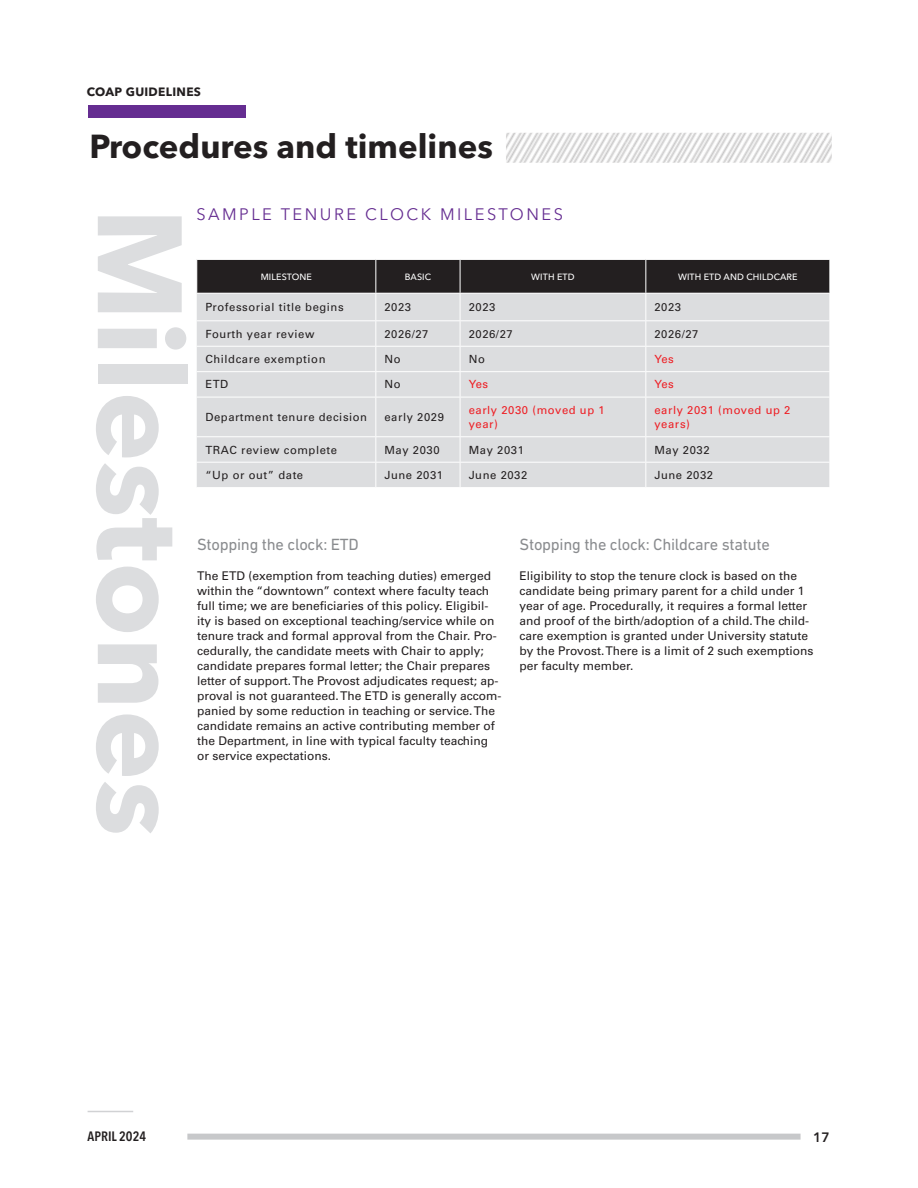
<style>
.page{position:relative;width:918px;height:1188px;background:#fff}
.page>*{position:absolute;margin:0;border:0;box-sizing:border-box;transform-origin:0 0}
.sidebar_watermark{font:700 118.5px "Avenir Next LT Pro";color:#dcdddf}
.bodyFirstLine{font:700 33px "Avenir Next LT Pro";color:#231f20}
.introParagraph{font:16.5px "DIN Next LT Pro";letter-spacing:-.015em;color:#8a8c8f}
.lifecycle_vertAxis{font:16.5px "Avenir Next LT Pro";letter-spacing:.15em;color:#652d91}
.t1{font:600 condensed 13.5px "Avenir Next LT Pro";color:#231f20}
.t2{font:600 13.5px "Avenir Next LT Pro";color:#231f20}
.bodyBlockParagraph{font:12px/15px "Univers LT Std";color:#231f20}
.t3{font:700 12px "Avenir Next LT Pro";letter-spacing:.025em;color:#231f20}
.body_firstLine{font:11.25px "Univers LT Std";letter-spacing:.05em;color:#231f20}
.body_firstLine-2{font:11.25px/14.2px "Univers LT Std";letter-spacing:.05em;color:#ee1d23}
.body_firstLine-3{font:500 9px "Avenir Next LT Pro";letter-spacing:.01em;color:#fff}
</style>
<div class="page">
<div style="left:187px;top:1134px;width:614px;height:6px;background:#c7c8ca"></div>
<hr style="left:88px;top:1111px;width:45px;height:1px;background:#d1d2d4">
<div style="left:197px;top:398px;width:633px;height:89px;background:#dcdddf"></div>
<hr style="left:645px;top:397px;width:1px;height:39px;background:#fff">
<hr style="left:197px;top:436px;width:179px;height:1px;background:#fff">
<hr style="left:646px;top:436px;width:184px;height:1px;background:#fff">
<hr style="left:197px;top:462px;width:179px;height:1px;background:#fff">
<hr style="left:646px;top:462px;width:184px;height:1px;background:#fff">
<hr style="left:460px;top:397px;width:1px;height:39px;background:#fff">
<svg style="left:197px;top:259px;width:633px;height:138px;background:#b1b0b2"></svg>
<hr style="left:375px;top:397px;width:1px;height:39px;background:#fff">
<hr style="left:196px;top:293px;width:180px;height:1px;background:#fff">
<hr style="left:376px;top:293px;width:84px;height:1px;background:#fff">
<hr style="left:460px;top:293px;width:186px;height:1px;background:#fff">
<hr style="left:646px;top:293px;width:184px;height:1px;background:#fff">
<hr style="left:460px;top:436px;width:186px;height:1px;background:#fff">
<hr style="left:460px;top:462px;width:186px;height:1px;background:#fff">
<svg style="left:645px;top:437px;width:1px;height:50px"></svg>
<svg style="left:375px;top:437px;width:1px;height:50px"></svg>
<hr style="left:376px;top:436px;width:84px;height:1px;background:#fff">
<svg style="left:460px;top:437px;width:1px;height:50px"></svg>
<hr style="left:376px;top:462px;width:84px;height:1px;background:#fff">
<img style="left:506px;top:133px;width:326px;height:27px">
<img style="left:506px;top:160px;width:325px;height:3px">
<div style="left:88px;top:105px;width:157px;height:13px;background:#652d91"></div>
<p class="t3" style="left:87px;top:85px;width:116px">COAP GUIDELINES</p>
<p class="bodyFirstLine" style="left:89px;top:126px;width:405px">Procedures and timelines</p>
<p class="sidebar_watermark" style="left:212px;top:208px;width:630px;rotate:90deg">Milestones</p>
<p class="lifecycle_vertAxis" style="left:196px;top:205px;width:368px">SAMPLE TENURE CLOCK MILESTONES</p>
<p class="body_firstLine-3" style="left:261px;top:271px;width:53px">MILESTONE</p>
<p class="body_firstLine-3" style="left:405px;top:271px;width:28px">BASIC</p>
<p class="body_firstLine-3" style="left:531px;top:271px;width:45px">WITH ETD</p>
<p class="body_firstLine-3" style="left:678px;top:271px;width:121px">WITH ETD AND CHILDCARE</p>
<p class="body_firstLine" style="left:205px;top:300px;width:140px">Professorial title begins</p>
<p class="body_firstLine" style="left:384px;top:300px;width:28px">2023</p>
<p class="body_firstLine" style="left:469px;top:300px;width:28px">2023</p>
<p class="body_firstLine" style="left:654px;top:300px;width:28px">2023</p>
<p class="body_firstLine" style="left:205px;top:327px;width:111px">Fourth year review</p>
<p class="body_firstLine" style="left:384px;top:327px;width:46px">2026/27</p>
<p class="body_firstLine" style="left:469px;top:327px;width:46px">2026/27</p>
<p class="body_firstLine" style="left:654px;top:327px;width:46px">2026/27</p>
<p class="body_firstLine" style="left:205px;top:352px;width:122px">Childcare exemption</p>
<p class="body_firstLine" style="left:384px;top:352px;width:18px">No</p>
<p class="body_firstLine" style="left:469px;top:352px;width:18px">No</p>
<p class="body_firstLine-2" style="left:654px;top:352px;width:21px">Yes</p>
<p class="body_firstLine" style="left:205px;top:378px;width:24px">ETD</p>
<p class="body_firstLine" style="left:384px;top:378px;width:18px">No</p>
<p class="body_firstLine-2" style="left:469px;top:377px;width:21px">Yes</p>
<p class="body_firstLine-2" style="left:654px;top:377px;width:21px">Yes</p>
<p class="body_firstLine" style="left:205px;top:410px;width:163px">Department tenure decision</p>
<p class="body_firstLine" style="left:384px;top:410px;width:61px">early 2029</p>
<p class="body_firstLine-2" style="left:469px;top:403px;width:138px">early 2030 (moved up 1 year)</p>
<p class="body_firstLine-2" style="left:654px;top:403px;width:138px">early 2031 (moved up 2 years)</p>
<p class="body_firstLine" style="left:205px;top:443px;width:133px">TRAC review complete</p>
<p class="body_firstLine" style="left:384px;top:443px;width:57px">May 2030</p>
<p class="body_firstLine" style="left:469px;top:443px;width:57px">May 2031</p>
<p class="body_firstLine" style="left:654px;top:443px;width:57px">May 2032</p>
<p class="body_firstLine" style="left:205px;top:468px;width:99px">“Up or out” date</p>
<p class="body_firstLine" style="left:384px;top:468px;width:60px">June 2031</p>
<p class="body_firstLine" style="left:469px;top:468px;width:60px">June 2032</p>
<p class="body_firstLine" style="left:654px;top:468px;width:60px">June 2032</p>
<p class="introParagraph" style="left:197px;top:534px;width:163px">Stopping the clock: ETD</p>
<p class="bodyBlockParagraph" style="left:197px;top:568px;width:306px">The ETD (exemption from teaching duties) emerged within the “downtown” context where faculty teach full time; we are beneficiaries of this policy. Eligibil&shy;ity is based on exceptional teaching/service while on tenure track and formal approval from the Chair. Pro&shy;cedurally, the candidate meets with Chair to apply; candidate prepares formal letter; the Chair prepares letter of support. The Provost adjudicates request; ap&shy;proval is not guaranteed. The ETD is generally accom&shy;panied by some reduction in teaching or service. The candidate remains an active contributing member of the Department, in line with typical faculty teaching or service expectations.</p>
<p class="introParagraph" style="left:520px;top:534px;width:252px">Stopping the clock: Childcare statute</p>
<p class="bodyBlockParagraph" style="left:520px;top:568px;width:296px">Eligibility to stop the tenure clock is based on the candidate being primary parent for a child under 1 year of age. Procedurally, it requires a formal letter and proof of the birth/adoption of a child. The child&shy;care exemption is granted under University statute by the Provost. There is a limit of 2 such exemptions per faculty member.</p>
<p class="t1" style="left:88px;top:1128px;width:60px">APRIL 2024</p>
<p class="t2" style="left:813px;top:1129px;width:18px">17</p>
</div>
